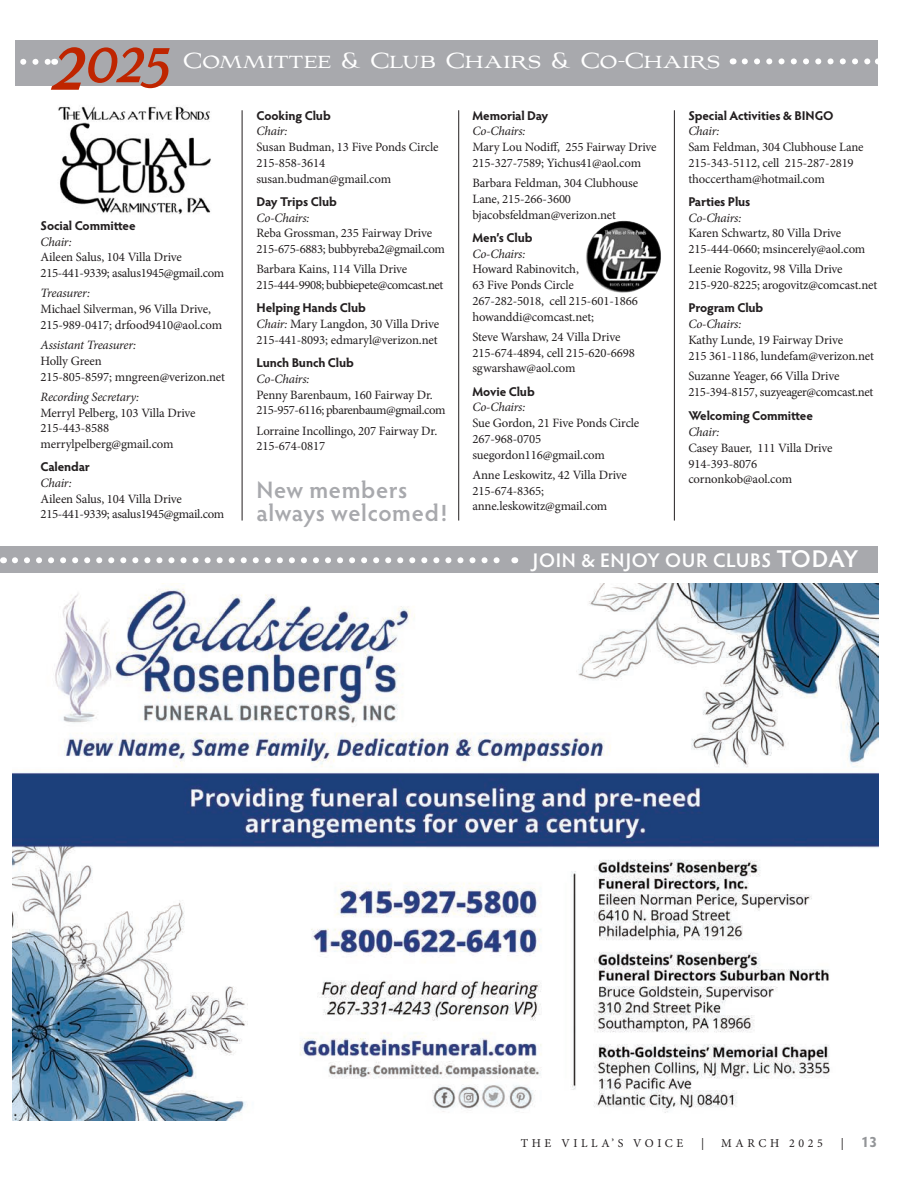
<style>
.page{position:relative;width:918px;height:1188px;background:#fff}
.page>*{position:absolute;margin:0;border:0;box-sizing:border-box;transform-origin:0 0}
.t1{font:69.9px "Parkside";color:#bf2500;scale:.9 1}
.t2{font:27px "Aviano";letter-spacing:-.01em;color:#fff;scale:.9 1}
.ThankYouParagraph{font:600 23.85px/23.4px "Hypatia Sans Pro";letter-spacing:.025em;color:#a8a9ad}
.ThankYouParagraph-2{font:600 19.8px "Hypatia Sans Pro";letter-spacing:.03em;color:#fff}
.t3{font:700 15px "Hypatia Sans Pro";color:#939598}
.t4{font:12.75px/15.8px "Minion Pro";letter-spacing:-.01em;color:#231f20}
.t5{font:700 12.75px/15.8px "Hypatia Sans Pro";letter-spacing:-.01em;color:#231f20}
.t6{font:italic 12.75px "Minion Pro";letter-spacing:-.02em;color:#231f20}
.t7{font:12.75px "Minion Pro";letter-spacing:-.035em;color:#231f20}
.t8{font:12px "Minion Pro";letter-spacing:.3em;color:#231f20}
.s1{font-size:85.35px}
.s2{font-family:"Minion Pro";font-weight:400;font-style:italic}
.s3{font-style:italic}
.s4{font-family:"Hypatia Sans Pro";font-weight:700}
.s5{font-size:24.3px}
.s6{font-family:"Minion Pro";font-weight:400;font-size:12px;color:#231f20}
</style>
<div class="page">
<div style="left:0;top:546px;width:877px;height:26px;background:#a8a9ad"></div>
<hr style="left:242px;top:110px;width:1px;height:411px;background:#231f20">
<img style="left:12px;top:583px;width:867px;height:537px">
<hr style="left:458px;top:110px;width:1px;height:411px;background:#231f20">
<img style="left:58px;top:106px;width:153px;height:109px">
<hr style="left:674px;top:110px;width:1px;height:411px;background:#231f20">
<svg style="left:15px;top:557px;width:485px;height:6px"></svg>
<div style="left:15px;top:40px;width:863px;height:46px;background:#a8a9ad"></div>
<svg style="left:20px;top:59px;width:28px;height:6px"></svg>
<svg style="left:733px;top:58px;width:145px;height:7px"></svg>
<img style="left:586px;top:221px;width:35px;height:66px">
<p class="t1" style="left:53px;top:18px;width:132px"><span class="s1">2</span>025</p>
<p class="t2" style="left:183px;top:44px;width:599px">Committee &amp; Club Chairs &amp; Co-Chairs</p>
<p class="t5" style="left:41px;top:217px;width:97px">Social Committee</p>
<p class="t6" style="left:41px;top:233px;width:33px">Chair:</p>
<p class="t4" style="left:41px;top:249px;width:143px">Aileen Salus, 104 Villa Drive</p>
<p class="t4" style="left:41px;top:265px;width:185px">215-441-9339; asalus1945@gmail.com</p>
<p class="t6" style="left:41px;top:285px;width:51px">Treasurer:</p>
<p class="t4" style="left:41px;top:301px;width:183px">Michael Silverman, 96 Villa Drive,<br>215-989-0417; drfood9410@aol.com</p>
<p class="t6" style="left:41px;top:336px;width:97px">Assistant Treasurer:</p>
<p class="t4" style="left:41px;top:353px;width:186px">Holly Green<br>215-805-8597; mngreen@verizon.net</p>
<p class="t6" style="left:41px;top:388px;width:100px">Recording Secretary:</p>
<p class="t4" style="left:41px;top:405px;width:157px">Merryl Pelberg, 103 Villa Drive</p>
<p class="t4" style="left:41px;top:420px;width:70px">215-443-8588</p>
<p class="t4" style="left:41px;top:436px;width:135px">merrylpelberg@gmail.com</p>
<p class="t5" style="left:41px;top:458px;width:51px">Calendar</p>
<p class="t6" style="left:41px;top:474px;width:33px">Chair:</p>
<p class="t4" style="left:41px;top:491px;width:143px">Aileen Salus, 104 Villa Drive</p>
<p class="t4" style="left:41px;top:507px;width:185px">215-441-9339; asalus1945@gmail.com</p>
<p class="t5" style="left:256px;top:107px;width:76px">Cooking Club<br><span class="s2">Chair:</span></p>
<p class="t4" style="left:256px;top:139px;width:184px">Susan Budman, 13 Five Ponds Circle</p>
<p class="t4" style="left:256px;top:155px;width:136px">215-858-3614 susan.budman@gmail.com</p>
<p class="t5" style="left:256px;top:193px;width:82px">Day Trips Club</p>
<p class="t6" style="left:256px;top:209px;width:55px">Co-Chairs:</p>
<p class="t4" style="left:256px;top:225px;width:177px">Reba Grossman, 235 Fairway Drive</p>
<p class="t4" style="left:256px;top:241px;width:190px">215-675-6883; bubbyreba2@gmail.com</p>
<p class="t4" style="left:256px;top:261px;width:152px">Barbara Kains, 114 Villa Drive</p>
<p class="t7" style="left:256px;top:276px;width:188px">215-444-9908; bubbiepete@comcast.net</p>
<p class="t5" style="left:256px;top:299px;width:111px">Helping Hands Club</p>
<p class="t4" style="left:256px;top:316px;width:184px"><span class="s3">Chair:</span> Mary Langdon, 30 Villa Drive</p>
<p class="t4" style="left:256px;top:332px;width:183px">215-441-8093; edmaryl@verizon.net</p>
<p class="t5" style="left:256px;top:354px;width:99px">Lunch Bunch Club</p>
<p class="t6" style="left:256px;top:370px;width:55px">Co-Chairs:</p>
<p class="t4" style="left:256px;top:387px;width:178px">Penny Barenbaum, 160 Fairway Dr.</p>
<p class="t7" style="left:256px;top:402px;width:190px">215-957-6116; pbarenbaum@gmail.com</p>
<p class="t4" style="left:256px;top:423px;width:182px">Lorraine Incollingo, 207 Fairway Dr.</p>
<p class="t4" style="left:256px;top:438px;width:70px">215-674-0817</p>
<p class="ThankYouParagraph" style="left:256px;top:477px;width:192px">New members always welcomed!</p>
<p class="t5" style="left:472px;top:107px;width:77px">Memorial Day<br><span class="s2">Co-Chairs:</span></p>
<p class="t4" style="left:472px;top:139px;width:186px">Mary Lou Nodiff, 255 Fairway Drive<br>215-327-7589; Yichus41@aol.com</p>
<p class="t4" style="left:472px;top:175px;width:167px">Barbara Feldman, 304 Clubhouse<br>Lane, 215-266-3600</p>
<p class="t4" style="left:472px;top:207px;width:145px">bjacobsfeldman@verizon.net</p>
<p class="t4" style="left:472px;top:230px;width:108px"><span class="s4">Men’s Club<br></span><span class="s3">Co-Chairs:<br></span>Howard Rabinovitch,<br>63 Five Ponds Circle</p>
<p class="t4" style="left:472px;top:293px;width:167px">267-282-5018, cell 215-601-1866</p>
<p class="t4" style="left:472px;top:309px;width:123px">howanddi@comcast.net;</p>
<p class="t4" style="left:472px;top:329px;width:150px">Steve Warshaw, 24 Villa Drive</p>
<p class="t4" style="left:472px;top:345px;width:164px">215-674-4894, cell 215-620-6698</p>
<p class="t4" style="left:472px;top:360px;width:105px">sgwarshaw@aol.com</p>
<p class="t5" style="left:472px;top:383px;width:64px">Movie Club</p>
<p class="t4" style="left:472px;top:399px;width:168px"><span class="s3">Co-Chairs:<br></span>Sue Gordon, 21 Five Ponds Circle</p>
<p class="t4" style="left:472px;top:431px;width:134px">267-968-0705 suegordon116@gmail.com</p>
<p class="t4" style="left:472px;top:467px;width:156px">Anne Leskowitz, 42 Villa Drive</p>
<p class="t4" style="left:472px;top:483px;width:136px">215-674-8365; anne.leskowitz@gmail.com</p>
<p class="t5" style="left:688px;top:107px;width:147px">Special Activities &amp; BINGO<br><span class="s2">Chair:</span></p>
<p class="t4" style="left:688px;top:139px;width:177px">Sam Feldman, 304 Clubhouse Lane</p>
<p class="t4" style="left:688px;top:155px;width:167px">215-343-5112, cell 215-287-2819 thoccertham@hotmail.com</p>
<p class="t5" style="left:688px;top:193px;width:64px">Parties Plus</p>
<p class="t4" style="left:688px;top:210px;width:154px"><span class="s3">Co-Chairs:<br></span>Karen Schwartz, 80 Villa Drive</p>
<p class="t4" style="left:688px;top:241px;width:179px">215-444-0660; msincerely@aol.com</p>
<p class="t4" style="left:688px;top:261px;width:156px">Leenie Rogovitz, 98 Villa Drive</p>
<p class="t4" style="left:688px;top:277px;width:190px">215-920-8225; arogovitz@comcast.net</p>
<p class="t5" style="left:688px;top:299px;width:77px">Program Club</p>
<p class="t6" style="left:688px;top:315px;width:55px">Co-Chairs:</p>
<p class="t4" style="left:688px;top:332px;width:187px">Kathy Lunde, 19 Fairway Drive<br>215 361-1186, lundefam@verizon.net</p>
<p class="t4" style="left:688px;top:368px;width:187px">Suzanne Yeager, 66 Villa Drive<br>215-394-8157, suzyeager@comcast.net</p>
<p class="t4" style="left:688px;top:408px;width:146px"><span class="s4">Welcoming Committee<br></span><span class="s3">Chair:<br></span>Casey Bauer, 111 Villa Drive<br>914-393-8076 cornonkob@aol.com</p>
<p class="ThankYouParagraph-2" style="left:533px;top:547px;width:327px">JOIN &amp; ENJOY OUR CLUBS <span class="s5">TODAY</span></p>
<p class="t8" style="left:521px;top:1135px;width:164px">THE VILLA’S VOICE</p>
<p class="t8" style="left:701px;top:1135px;width:5px">|</p>
<p class="t8" style="left:721px;top:1135px;width:103px">MARCH 2025</p>
<p class="t3" style="left:841px;top:1131px;width:38px"><span class="s6">|</span> 13</p>
</div>
